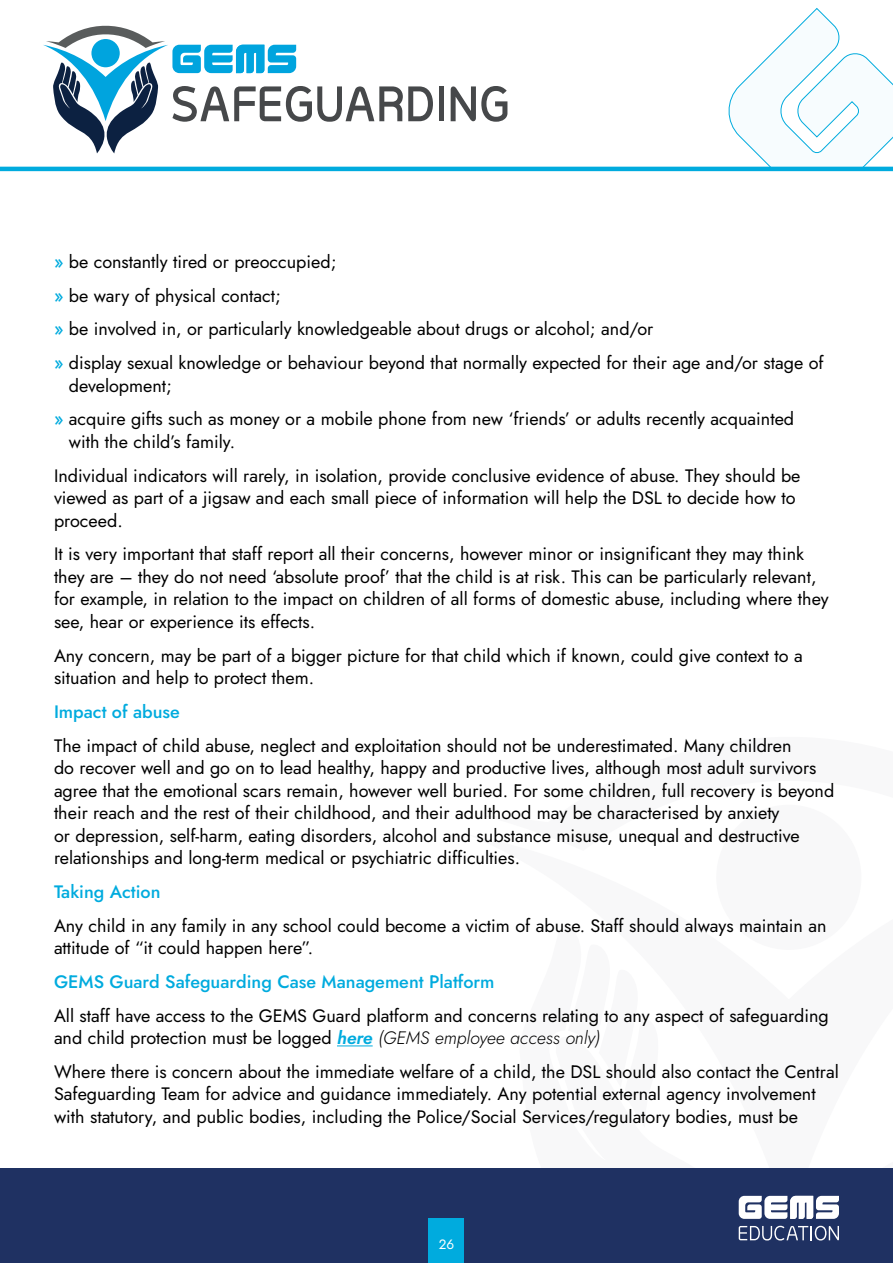
<style>
.page{position:relative;width:893px;height:1263px;background:#fff}
.page>*{position:absolute;margin:0;border:0;box-sizing:border-box;transform-origin:0 0}
.t1{font:18px/22.5px "Jost";color:#000}
.t2{font:500 18px "Jost";color:#00abde}
.t3{font:13.5px "Jost";color:#fff}
.s1{font-weight:500;color:#00abde}
.s2{font-weight:600;font-style:italic;color:#00abde}
.s3{font-style:italic}
</style>
<div class="page">
<div style="left:0;top:1168px;width:893px;height:95px;background:#1f3162"></div>
<svg style="left:724px;top:8px;width:169px;height:159px"></svg>
<div style="left:439px;top:86px;width:5px;height:35px;background:#46484a"></div>
<svg style="left:451px;top:86px;width:56px;height:36px"></svg>
<svg style="left:43px;top:26px;width:390px;height:127px"></svg>
<hr style="left:0;top:167px;width:893px;height:4px;background:#00abde">
<div style="left:429px;top:1218px;width:35px;height:45px;background:#00abde"></div>
<svg style="left:739px;top:1195px;width:100px;height:46px"></svg>
<hr style="left:337px;top:1045px;width:36px;height:1px;background:#00abde">
<p class="t1" style="left:54px;top:245px;width:771px;line-height:33.8px"><span class="s1">»</span> be constantly tired or preoccupied;<br><span class="s1">»</span> be wary of physical contact;<br><span class="s1">»</span> be involved in, or particularly knowledgeable about drugs or alcohol; and/or<br><span class="s1">»</span> display sexual knowledge or behaviour beyond that normally expected for their age and/or stage of</p>
<p class="t1" style="left:54px;top:369px;width:742px;line-height:33.8px;text-indent:15px">development;<br><span class="s1">»</span> acquire gifts such as money or a mobile phone from new ‘friends’ or adults recently acquainted</p>
<p class="t1" style="left:54px;top:425px;width:748px;line-height:33.8px;text-indent:15px">with the child’s family.<br>Individual indicators will rarely, in isolation, provide conclusive evidence of abuse. They should be</p>
<p class="t1" style="left:54px;top:487px;width:743px">viewed as part of a jigsaw and each small piece of information will help the DSL to decide how to proceed.</p>
<p class="t1" style="left:54px;top:543px;width:776px">It is very important that staff report all their concerns, however minor or insignificant they may think they are – they do not need ‘absolute proof’ that the child is at risk. This can be particularly relevant, for example, in relation to the impact on children of all forms of domestic abuse, including where they see, hear or experience its effects.</p>
<p class="t1" style="left:54px;top:644px;width:750px">Any concern, may be part of a bigger picture for that child which if known, could give context to a situation and help to protect them.</p>
<p class="t2" style="left:54px;top:699px;width:127px">Impact of abuse</p>
<p class="t1" style="left:54px;top:734px;width:782px">The impact of child abuse, neglect and exploitation should not be underestimated. Many children<br>do recover well and go on to lead healthy, happy and productive lives, although most adult survivors agree that the emotional scars remain, however well buried. For some children, full recovery is beyond their reach and the rest of their childhood, and their adulthood may be characterised by anxiety<br>or depression, self-harm, eating disorders, alcohol and substance misuse, unequal and destructive relationships and long-term medical or psychiatric difficulties.</p>
<p class="t2" style="left:54px;top:879px;width:108px">Taking Action</p>
<p class="t1" style="left:54px;top:914px;width:774px">Any child in any family in any school could become a victim of abuse. Staff should always maintain an attitude of “it could happen here”.</p>
<p class="t2" style="left:54px;top:969px;width:442px">GEMS Guard Safeguarding Case Management Platform</p>
<p class="t1" style="left:54px;top:1004px;width:776px">All staff have access to the GEMS Guard platform and concerns relating to any aspect of safeguarding and child protection must be logged <span class="s2">here</span> <span class="s3">(GEMS employee access only)</span></p>
<p class="t1" style="left:54px;top:1060px;width:786px">Where there is concern about the immediate welfare of a child, the DSL should also contact the Central<br>Safeguarding Team for advice and guidance immediately. Any potential external agency involvement with statutory, and public bodies, including the Police/Social Services/regulatory bodies, must be</p>
<p class="t3" style="left:439px;top:1235px;width:17px">26</p>
</div>
